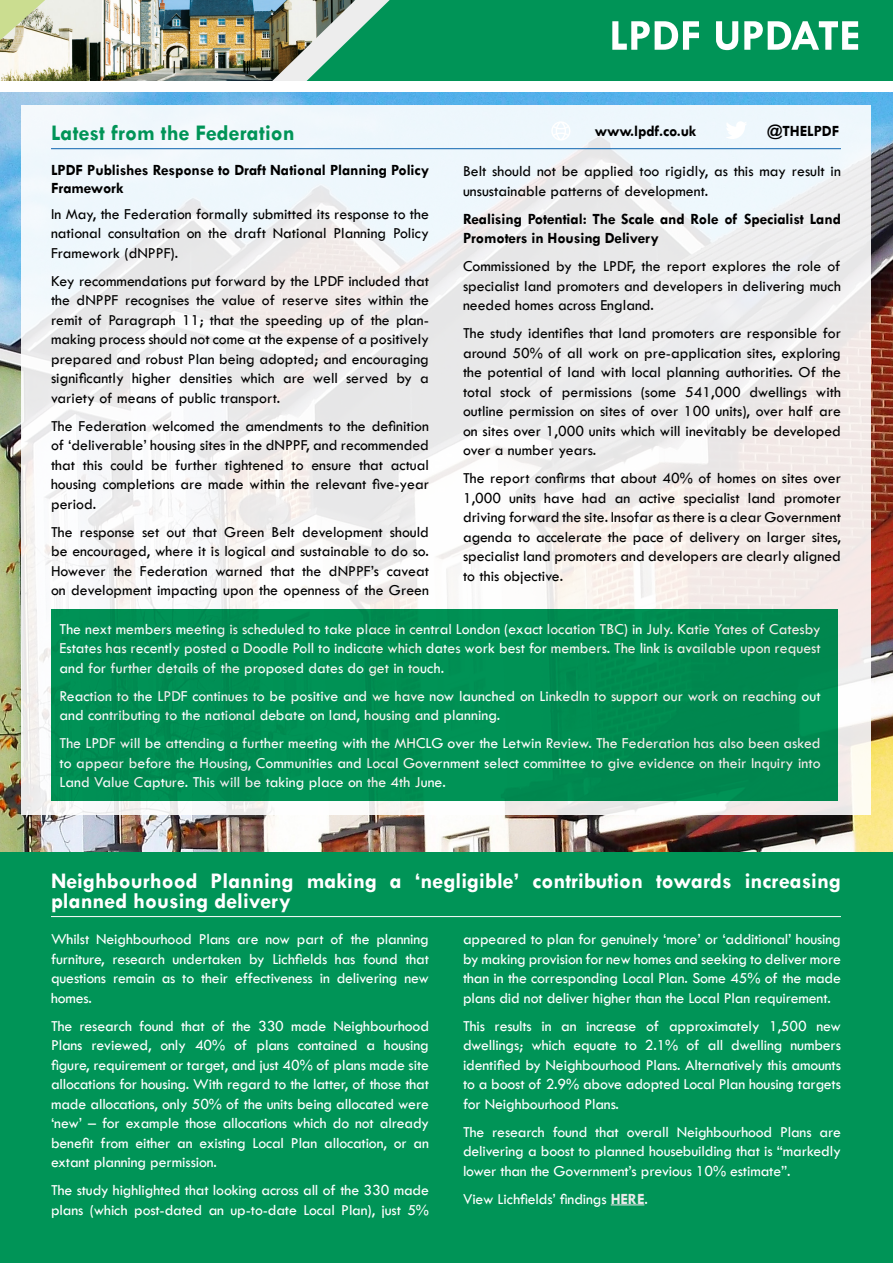
<style>
.page{position:relative;width:893px;height:1263px;background:#fff}
.page>*{position:absolute;margin:0;border:0;box-sizing:border-box;transform-origin:0 0}
.t1{font:700 22.5px/19.5px "Tw Cen";color:#fff}
.t2{font:700 22.5px "Tw Cen";color:#009457}
.t3{font:15.75px/19.5px "Tw Cen";letter-spacing:-.01em;color:#fff;text-align:justify}
.t4{font:15.75px/19.5px "Tw Cen";color:#000;text-align:justify}
.t5{font:700 15.75px/18px "Tw Cen";letter-spacing:-.01em;color:#000}
.s1{font-weight:700;color:#e8e8e8}
</style>
<div class="page">
<img style="left:0;top:92px;width:893px;height:761px">
<img style="left:0;top:0;width:271px;height:81px">
<div style="left:390px;top:0;width:503px;height:81px;background:#009457"></div>
<svg style="left:271px;top:0;width:119px;height:81px;background:#77ab90"></svg>
<svg style="left:0;top:0;width:45px;height:40px;background:#cfd7a7"></svg>
<svg style="left:612px;top:21px;width:246px;height:29px"></svg>
<div style="left:0;top:853px;width:893px;height:410px;background:#009457"></div>
<hr style="left:51px;top:916px;width:790px;height:1px;background:#fff">
<hr style="left:611px;top:1204px;width:33px;height:1px;background:#e8e8e8">
<div style="left:21px;top:105px;width:849px;height:709px;background:linear-gradient(to bottom,#ebf0f4,#f8f2ef)"></div>
<hr style="left:51px;top:148px;width:790px;height:1px;background:#0c64af">
<svg style="left:551px;top:121px;width:19px;height:20px"></svg>
<svg style="left:725px;top:121px;width:22px;height:18px"></svg>
<div style="left:51px;top:609px;width:787px;height:191px;background:#009457"></div>
<h1 class="t2" style="left:51px;top:119px;width:245px">Latest from the Federation</h1>
<p class="t5" style="left:51px;top:160px;width:380px">LPDF Publishes Response to Draft National Planning Policy<br>Framework</p>
<p class="t4" style="left:51px;top:204px;width:379px">In May, the Federation formally submitted its response to the national consultation on the draft National Planning Policy Framework (dNPPF).</p>
<p class="t4" style="left:51px;top:271px;width:379px">Key recommendations put forward by the LPDF included that the dNPPF recognises the value of reserve sites within the remit of Paragraph 11; that the speeding up of the plan&shy;making process should not come at the expense of a positively prepared and robust Plan being adopted; and encouraging significantly higher densities which are well served by a variety of means of public transport.</p>
<p class="t4" style="left:51px;top:416px;width:379px">The Federation welcomed the amendments to the definition of ‘deliverable’ housing sites in the dNPPF, and recommended that this could be further tightened to ensure that actual housing completions are made within the relevant five-year period.</p>
<p class="t4" style="left:51px;top:522px;width:379px">The response set out that Green Belt development should be encouraged, where it is logical and sustainable to do so.<br>However the Federation warned that the dNPPF’s caveat on development impacting upon the openness of the Green</p>
<p class="t5" style="left:595px;top:122px;width:103px">www.lpdf.co.uk</p>
<p class="t5" style="left:767px;top:122px;width:73px">@THELPDF</p>
<p class="t4" style="left:463px;top:162px;width:379px">Belt should not be applied too rigidly, as this may result in unsustainable patterns of development.</p>
<p class="t5" style="left:463px;top:209px;width:379px;line-height:19.5px">Realising Potential: The Scale and Role of Specialist Land<br>Promoters in Housing Delivery</p>
<p class="t4" style="left:463px;top:257px;width:379px">Commissioned by the LPDF, the report explores the role of specialist land promoters and developers in delivering much needed homes across England.</p>
<p class="t4" style="left:463px;top:324px;width:379px">The study identifies that land promoters are responsible for around 50% of all work on pre-application sites, exploring the potential of land with local planning authorities. Of the total stock of permissions (some 541,000 dwellings with outline permission on sites of over 100 units), over half are on sites over 1,000 units which will inevitably be developed over a number years.</p>
<p class="t4" style="left:463px;top:469px;width:379px">The report confirms that about 40% of homes on sites over 1,000 units have had an active specialist land promoter driving forward the site. Insofar as there is a clear Government agenda to accelerate the pace of delivery on larger sites, specialist land promoters and developers are clearly aligned to this objective.</p>
<p class="t3" style="left:60px;top:619px;width:763px">The next members meeting is scheduled to take place in central London (exact location TBC) in July. Katie Yates of Catesby Estates has recently posted a Doodle Poll to indicate which dates work best for members. The link is available upon request and for further details of the proposed dates do get in touch.</p>
<p class="t3" style="left:60px;top:686px;width:763px">Reaction to the LPDF continues to be positive and we have now launched on LinkedIn to support our work on reaching out and contributing to the national debate on land, housing and planning.</p>
<p class="t3" style="left:60px;top:733px;width:763px">The LPDF will be attending a further meeting with the MHCLG over the Letwin Review. The Federation has also been asked to appear before the Housing, Communities and Local Government select committee to give evidence on their Inquiry into Land Value Capture. This will be taking place on the 4th June.</p>
<h1 class="t1" style="left:51px;top:871px;width:791px">Neighbourhood Planning making a ‘negligible’ contribution towards increasing planned housing delivery</h1>
<p class="t3" style="left:51px;top:929px;width:379px">Whilst Neighbourhood Plans are now part of the planning furniture, research undertaken by Lichfields has found that questions remain as to their effectiveness in delivering new homes.</p>
<p class="t3" style="left:51px;top:1016px;width:379px">The research found that of the 330 made Neighbourhood Plans reviewed, only 40% of plans contained a housing figure, requirement or target, and just 40% of plans made site allocations for housing. With regard to the latter, of those that made allocations, only 50% of the units being allocated were ‘new’ – for example those allocations which do not already benefit from either an existing Local Plan allocation, or an extant planning permission.</p>
<p class="t3" style="left:51px;top:1180px;width:379px">The study highlighted that looking across all of the 330 made plans (which post-dated an up-to-date Local Plan), just 5%</p>
<p class="t3" style="left:463px;top:929px;width:379px">appeared to plan for genuinely ‘more’ or ‘additional’ housing by making provision for new homes and seeking to deliver more than in the corresponding Local Plan. Some 45% of the made plans did not deliver higher than the Local Plan requirement.</p>
<p class="t3" style="left:463px;top:1016px;width:379px">This results in an increase of approximately 1,500 new dwellings; which equate to 2.1% of all dwelling numbers identified by Neighbourhood Plans. Alternatively this amounts to a boost of 2.9% above adopted Local Plan housing targets for Neighbourhood Plans.</p>
<p class="t3" style="left:463px;top:1122px;width:379px">The research found that overall Neighbourhood Plans are delivering a boost to planned housebuilding that is “markedly lower than the Government’s previous 10% estimate”.</p>
<p class="t3" style="left:463px;top:1189px;width:186px">View Lichfields’ findings <span class="s1">HERE</span>.</p>
</div>
